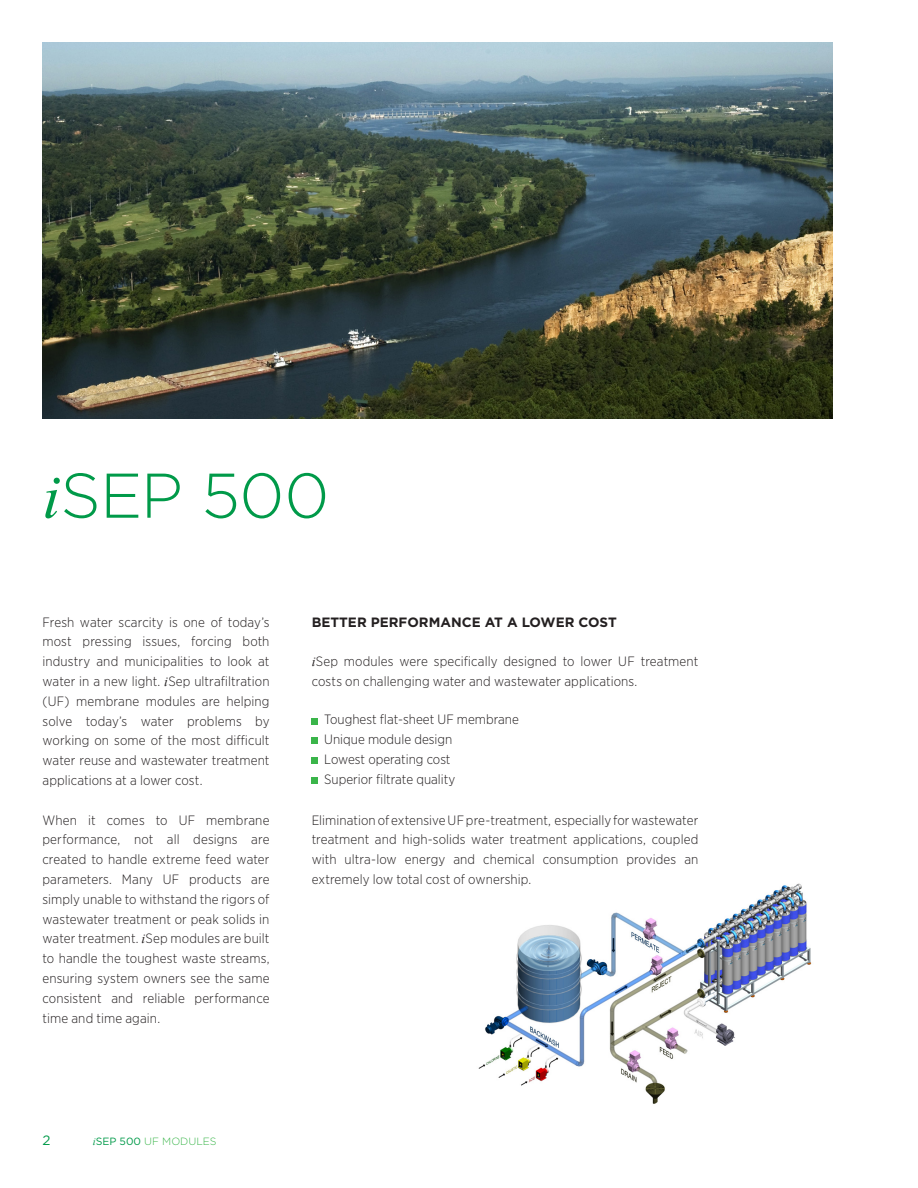
<style>
.page{position:relative;width:918px;height:1188px;background:#fff}
.page>*{position:absolute;margin:0;border:0;box-sizing:border-box;transform-origin:0 0}
.HEAD___green-lightgreen{font:300 63px "Gotham";color:#009a49}
.Copy___ENUS_justified{font:300 13.5px/19.8px "Gotham Narrow";letter-spacing:.01em;color:#231f20;text-align:justify}
.Listing___green_bullets{font:300 13.5px "Gotham Narrow";color:#231f20}
.HEAD___black_bold{font:700 13.5px "Gotham";color:#231f20}
.MASTER___Seitenzahl_links{font:13.5px "Gotham";color:#009a49}
.t1{font:300 10.5px "Gotham";color:#3ab54a}
.s1{font-family:"Times New Roman";font-weight:400;font-style:italic}
.s2{font-family:"Times New Roman";font-weight:400;font-style:italic;color:#009a49}
.s3{font-weight:400;color:#009a49}
</style>
<div class="page">
<img style="left:43px;top:43px;width:790px;height:376px">
<img style="left:478px;top:883px;width:334px;height:221px">
<svg style="left:312px;top:718px;width:6px;height:6px"></svg>
<svg style="left:312px;top:738px;width:6px;height:6px"></svg>
<svg style="left:312px;top:758px;width:6px;height:6px"></svg>
<div style="left:312px;top:777px;width:6px;height:7px;background:#3ab54a"></div>
<p class="HEAD___green-lightgreen" style="left:43px;top:456px;width:288px"><span class="s1">i</span>SEP 500</p>
<p class="Copy___ENUS_justified" style="left:43px;top:612px;width:229px">Fresh water scarcity is one of today’s most pressing issues, forcing both industry and municipalities to look at water in a new light. <span class="s1">i</span>Sep ultrafiltration (UF) membrane modules are helping solve today’s water problems by working on some of the most difficult water reuse and wastewater treatment applications at a lower cost.</p>
<p class="Copy___ENUS_justified" style="left:43px;top:810px;width:229px">When it comes to UF membrane performance, not all designs are created to handle extreme feed water parameters. Many UF products are simply unable to withstand the rigors of wastewater treatment or peak solids in water treatment. <span class="s1">i</span>Sep modules are built to handle the toughest waste streams, ensuring system owners see the same consistent and reliable performance time and time again.</p>
<p class="HEAD___black_bold" style="left:312px;top:613px;width:307px">BETTER PERFORMANCE AT A LOWER COST</p>
<p class="Copy___ENUS_justified" style="left:312px;top:651px;width:388px"><span class="s1">i</span>Sep modules were specifically designed to lower UF treatment costs on challenging water and wastewater applications.</p>
<p class="Listing___green_bullets" style="left:324px;top:711px;width:196px">Toughest flat-sheet UF membrane</p>
<p class="Listing___green_bullets" style="left:324px;top:731px;width:130px">Unique module design</p>
<p class="Listing___green_bullets" style="left:324px;top:751px;width:128px">Lowest operating cost</p>
<p class="Listing___green_bullets" style="left:324px;top:771px;width:132px">Superior filtrate quality</p>
<p class="Copy___ENUS_justified" style="left:312px;top:810px;width:388px">Elimination of extensive UF pre-treatment, especially for wastewater treatment and high-solids water treatment applications, coupled with ultra-low energy and chemical consumption provides an extremely low total cost of ownership.</p>
<p class="MASTER___Seitenzahl_links" style="left:43px;top:1132px;width:10px">2</p>
<p class="t1" style="left:93px;top:1135px;width:125px"><span class="s2">i</span><span class="s3">SEP 500</span> UF MODULES</p>
</div>
